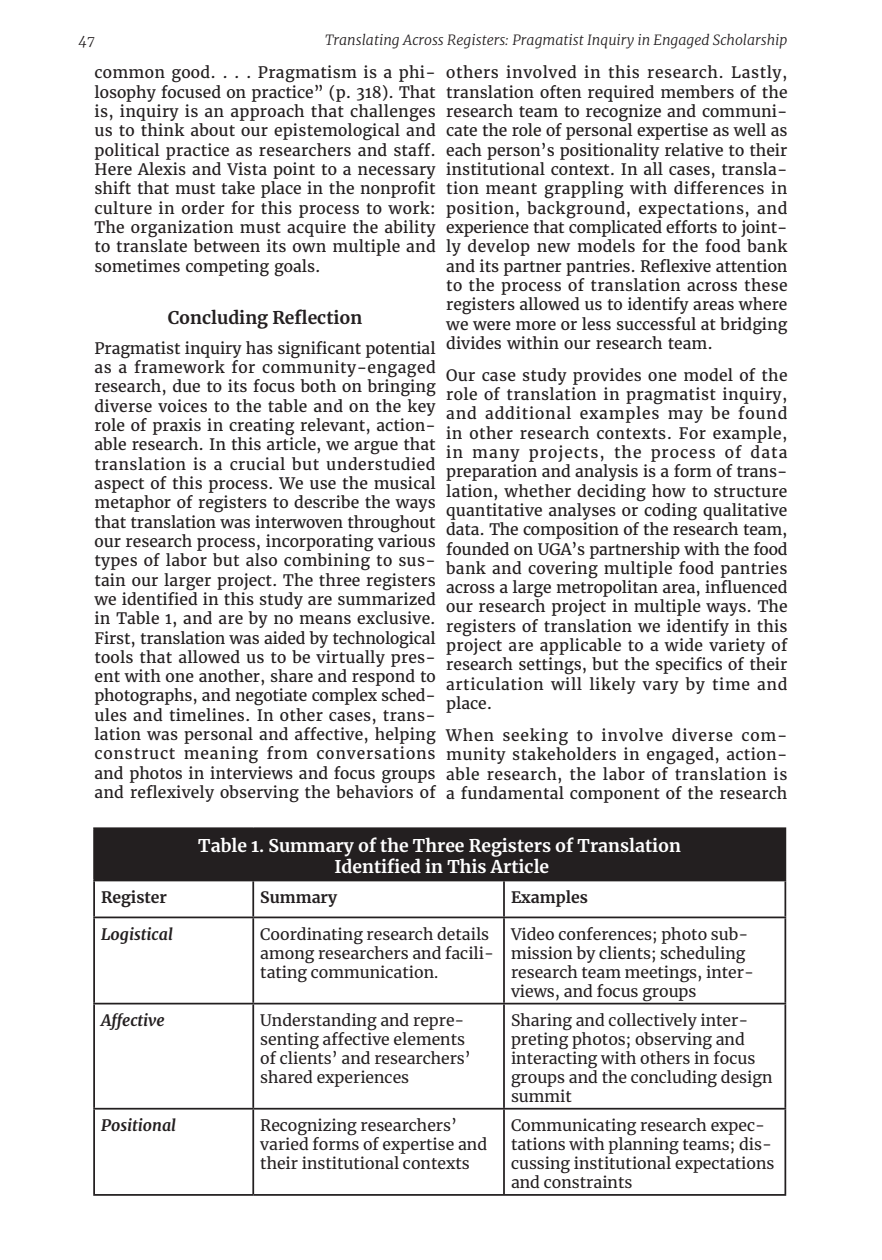
<style>
.page{position:relative;width:882px;height:1260px;background:#fff}
.page>*{position:absolute;margin:0;border:0;box-sizing:border-box;transform-origin:0 0}
.Level_1-Header-1Colu{font:700 17.5px/21px "Merriweather";color:#fff;text-align:center}
.Level_1-Header-2Colu{font:700 17.5px "Merriweather";color:#231f20}
.Paragraphs-Story-2Co{font:15.75px/19.2px "Merriweather";letter-spacing:.01em;color:#231f20;text-align:justify}
.JHEOE_Table_Format{font:15.75px/18.9px "Merriweather";color:#231f20}
.JHEOE_Table_Format-2{font:italic 700 15.75px "Merriweather";color:#231f20}
.JHEOE_Table_Format-3{font:700 15.75px "Merriweather";color:#231f20}
.t1{font:italic 300 14px "Merriweather";color:#231f20}
</style>
<div class="page">
<div style="left:94px;top:828px;width:691px;height:52px;background:#231f20"></div>
<hr style="left:93px;top:827px;width:160px;height:2px;background:#231f20">
<hr style="left:93px;top:829px;width:2px;height:51px;background:#231f20">
<hr style="left:253px;top:827px;width:251px;height:2px;background:#231f20">
<hr style="left:504px;top:827px;width:282px;height:2px;background:#231f20">
<hr style="left:784px;top:829px;width:2px;height:51px;background:#231f20">
<hr style="left:93px;top:880px;width:160px;height:1px;background:#231f20">
<hr style="left:93px;top:881px;width:2px;height:36px;background:#231f20">
<hr style="left:253px;top:880px;width:251px;height:1px;background:#231f20">
<hr style="left:252px;top:881px;width:2px;height:36px;background:#231f20">
<hr style="left:504px;top:880px;width:282px;height:1px;background:#231f20">
<hr style="left:503px;top:881px;width:2px;height:36px;background:#231f20">
<hr style="left:784px;top:881px;width:2px;height:36px;background:#231f20">
<hr style="left:93px;top:917px;width:160px;height:1px;background:#231f20">
<hr style="left:93px;top:918px;width:2px;height:85px;background:#231f20">
<hr style="left:253px;top:917px;width:251px;height:1px;background:#231f20">
<hr style="left:252px;top:918px;width:2px;height:85px;background:#231f20">
<hr style="left:504px;top:917px;width:282px;height:1px;background:#231f20">
<hr style="left:503px;top:918px;width:2px;height:85px;background:#231f20">
<hr style="left:784px;top:918px;width:2px;height:85px;background:#231f20">
<hr style="left:93px;top:1003px;width:160px;height:1px;background:#231f20">
<hr style="left:93px;top:1004px;width:2px;height:104px;background:#231f20">
<hr style="left:253px;top:1003px;width:251px;height:1px;background:#231f20">
<hr style="left:252px;top:1004px;width:2px;height:104px;background:#231f20">
<hr style="left:504px;top:1003px;width:282px;height:1px;background:#231f20">
<hr style="left:503px;top:1004px;width:2px;height:104px;background:#231f20">
<hr style="left:784px;top:1004px;width:2px;height:104px;background:#231f20">
<hr style="left:93px;top:1108px;width:160px;height:2px;background:#231f20">
<hr style="left:93px;top:1110px;width:2px;height:84px;background:#231f20">
<hr style="left:253px;top:1108px;width:251px;height:2px;background:#231f20">
<hr style="left:252px;top:1110px;width:2px;height:84px;background:#231f20">
<hr style="left:504px;top:1108px;width:282px;height:2px;background:#231f20">
<hr style="left:503px;top:1110px;width:2px;height:84px;background:#231f20">
<hr style="left:784px;top:1110px;width:2px;height:84px;background:#231f20">
<hr style="left:93px;top:1194px;width:160px;height:2px;background:#231f20">
<hr style="left:253px;top:1194px;width:251px;height:2px;background:#231f20">
<hr style="left:504px;top:1194px;width:282px;height:2px;background:#231f20">
<p class="t1" style="left:78px;top:30px;width:18px">47</p>
<p class="t1" style="left:325px;top:30px;width:464px">Translating Across Registers: Pragmatist Inquiry in Engaged Scholarship</p>
<p class="Paragraphs-Story-2Co" style="left:94px;top:63px;width:343px">common good. . . . Pragmatism is a phi&shy;losophy focused on practice” (p. 318). That is, inquiry is an approach that challenges us to think about our epistemological and political practice as researchers and staff.<br>Here Alexis and Vista point to a necessary shift that must take place in the nonprofit culture in order for this process to work:<br>The organization must acquire the ability to translate between its own multiple and sometimes competing goals.</p>
<p class="Level_1-Header-2Colu" style="left:168px;top:306px;width:196px">Concluding Reflection</p>
<p class="Paragraphs-Story-2Co" style="left:94px;top:339px;width:343px">Pragmatist inquiry has significant potential as a framework for community-engaged research, due to its focus both on bringing diverse voices to the table and on the key role of praxis in creating relevant, action&shy;able research. In this article, we argue that translation is a crucial but understudied aspect of this process. We use the musical metaphor of registers to describe the ways that translation was interwoven throughout our research process, incorporating various types of labor but also combining to sus&shy;tain our larger project. The three registers we identified in this study are summarized in Table 1, and are by no means exclusive.<br>First, translation was aided by technological tools that allowed us to be virtually pres&shy;ent with one another, share and respond to photographs, and negotiate complex sched&shy;ules and timelines. In other cases, trans&shy;lation was personal and affective, helping construct meaning from conversations and photos in interviews and focus groups and reflexively observing the behaviors of</p>
<p class="Paragraphs-Story-2Co" style="left:446px;top:63px;width:343px">others involved in this research. Lastly, translation often required members of the research team to recognize and communi&shy;cate the role of personal expertise as well as each person’s positionality relative to their institutional context. In all cases, transla&shy;tion meant grappling with differences in position, background, expectations, and experience that complicated efforts to joint&shy;ly develop new models for the food bank and its partner pantries. Reflexive attention to the process of translation across these registers allowed us to identify areas where we were more or less successful at bridging divides within our research team.</p>
<p class="Paragraphs-Story-2Co" style="left:446px;top:365px;width:343px">Our case study provides one model of the role of translation in pragmatist inquiry, and additional examples may be found in other research contexts. For example, in many projects, the process of data preparation and analysis is a form of trans&shy;lation, whether deciding how to structure quantitative analyses or coding qualitative data. The composition of the research team, founded on UGA’s partnership with the food bank and covering multiple food pantries across a large metropolitan area, influenced our research project in multiple ways. The registers of translation we identify in this project are applicable to a wide variety of research settings, but the specifics of their articulation will likely vary by time and place.</p>
<p class="Paragraphs-Story-2Co" style="left:446px;top:726px;width:343px">When seeking to involve diverse com&shy;munity stakeholders in engaged, action&shy;able research, the labor of translation is a fundamental component of the research</p>
<p class="Level_1-Header-1Colu" style="left:198px;top:835px;width:484px">Table 1. Summary of the Three Registers of Translation<br>Identified in This Article</p>
<p class="JHEOE_Table_Format-3" style="left:101px;top:886px;width:67px">Register</p>
<p class="JHEOE_Table_Format-3" style="left:260px;top:886px;width:78px">Summary</p>
<p class="JHEOE_Table_Format-3" style="left:511px;top:886px;width:78px">Examples</p>
<p class="JHEOE_Table_Format-2" style="left:101px;top:923px;width:73px">Logistical</p>
<p class="JHEOE_Table_Format" style="left:260px;top:924px;width:235px">Coordinating research details among researchers and facili&shy;tating communication.</p>
<p class="JHEOE_Table_Format" style="left:511px;top:924px;width:244px">Video conferences; photo sub&shy;mission by clients; scheduling research team meetings, inter&shy;views, and focus groups</p>
<p class="JHEOE_Table_Format-2" style="left:101px;top:1010px;width:65px">Affective</p>
<p class="JHEOE_Table_Format" style="left:260px;top:1010px;width:212px">Understanding and repre&shy;senting affective elements of clients’ and researchers’ shared experiences</p>
<p class="JHEOE_Table_Format" style="left:511px;top:1010px;width:263px">Sharing and collectively inter&shy;preting photos; observing and interacting with others in focus groups and the concluding design summit</p>
<p class="JHEOE_Table_Format-2" style="left:101px;top:1115px;width:77px">Positional</p>
<p class="JHEOE_Table_Format" style="left:260px;top:1116px;width:228px">Recognizing researchers’ varied forms of expertise and their institutional contexts</p>
<p class="JHEOE_Table_Format" style="left:511px;top:1116px;width:265px">Communicating research expec&shy;tations with planning teams; dis&shy;cussing institutional expectations and constraints</p>
</div>
